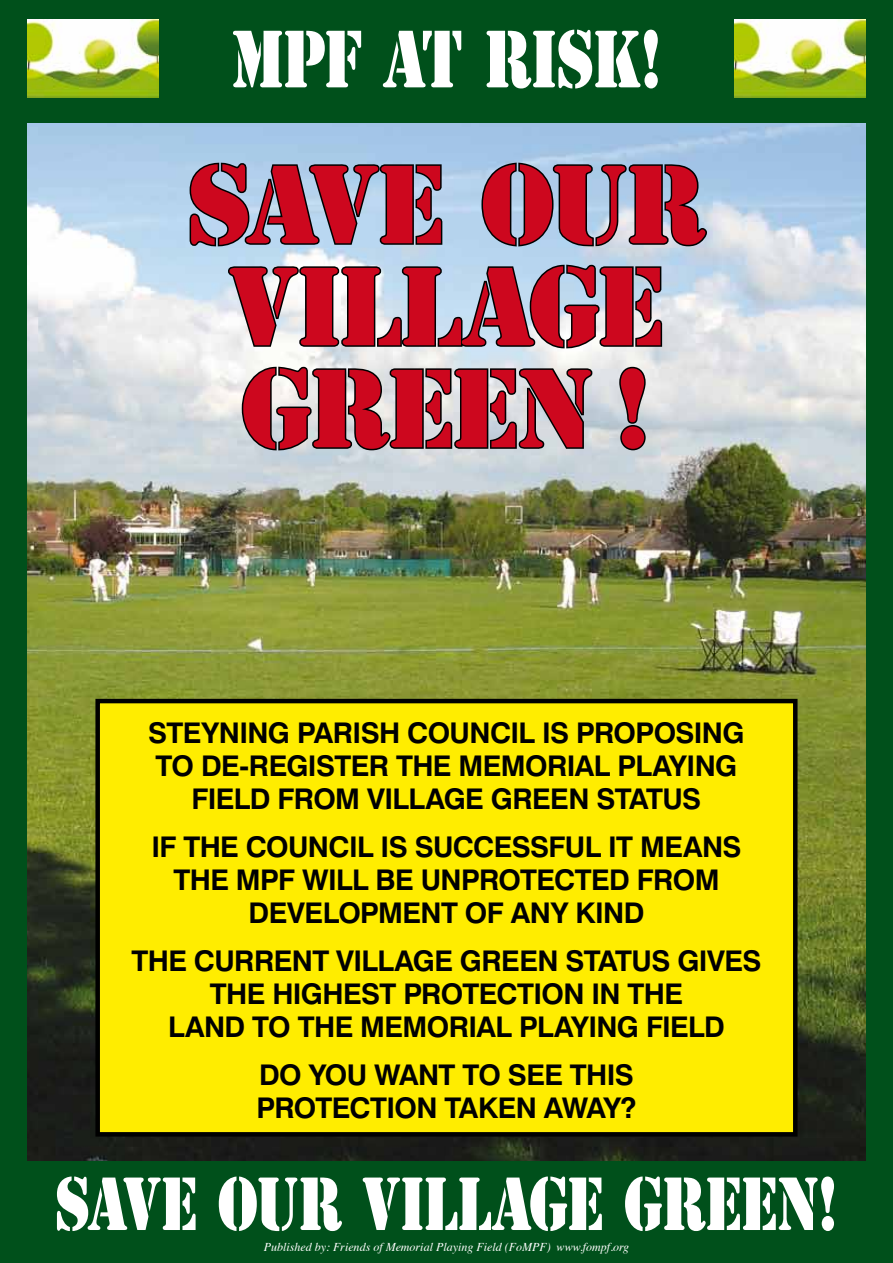
<style>
.page{position:relative;width:893px;height:1263px;background:#00501b}
.page>*{position:absolute;margin:0;border:0;box-sizing:border-box;transform-origin:0 0}
.t1{font:103.5px/102px "Stencil Std";letter-spacing:-.035em;color:#cd071e;text-align:center}
.t2{font:75.6px "Stencil Std";letter-spacing:-.04em;color:#fff;scale:.81 1}
.t3{font:70.05px "Stencil Std";letter-spacing:-.03em;color:#fff;scale:.81 1}
.t4{font:700 28.5px/33px "Swiss 721 BT";letter-spacing:-.02em;color:#000;text-align:center}
.t5{font:italic 12px "Times";color:#fff}
</style>
<div class="page">
<img style="left:28px;top:123px;width:837px;height:1038px">
<img style="left:28px;top:19px;width:131px;height:79px">
<img style="left:734px;top:19px;width:131px;height:79px">
<svg style="left:188px;top:161px;width:256px;height:87px;background:#8ea4b8"></svg>
<svg style="left:480px;top:161px;width:228px;height:88px;background:#92a7bc"></svg>
<svg style="left:226px;top:263px;width:438px;height:87px;background:#adb8c1"></svg>
<svg style="left:240px;top:365px;width:354px;height:87px;background:#aaadb0"></svg>
<svg style="left:618px;top:365px;width:29px;height:87px;background:#a4a8ab"></svg>
<div style="left:98px;top:701px;width:697px;height:433px;background:#ffed00"></div>
<div style="left:95px;top:699px;width:702px;height:437px;border:4px solid #000"></div>
<h2 class="t2" style="left:230px;top:10px;width:535px">MPF AT RISK!</h2>
<h1 class="t1" style="left:187px;top:155px;width:521px">SAVE OUR<br>VILLAGE<br>GREEN !</h1>
<p class="t4" style="left:148px;top:716px;width:598px">STEYNING PARISH COUNCIL IS PROPOSING<br>TO DE-REGISTER THE MEMORIAL PLAYING<br>FIELD FROM VILLAGE GREEN STATUS</p>
<p class="t4" style="left:151px;top:830px;width:592px">IF THE COUNCIL IS SUCCESSFUL IT MEANS<br>THE MPF WILL BE UNPROTECTED FROM<br>DEVELOPMENT OF ANY KIND</p>
<p class="t4" style="left:131px;top:944px;width:632px">THE CURRENT VILLAGE GREEN STATUS GIVES<br>THE HIGHEST PROTECTION IN THE<br>LAND TO THE MEMORIAL PLAYING FIELD</p>
<p class="t4" style="left:256px;top:1058px;width:381px;text-align:left">DO YOU WANT TO SEE THIS<br>PROTECTION TAKEN AWAY?</p>
<h3 class="t3" style="left:55px;top:1158px;width:969px">SAVE OUR VILLAGE GREEN!</h3>
<p class="t5" style="left:264px;top:1236px;width:367px">Published by: Friends of Memorial Playing Field (FoMPF) www.fompf.org</p>
</div>
